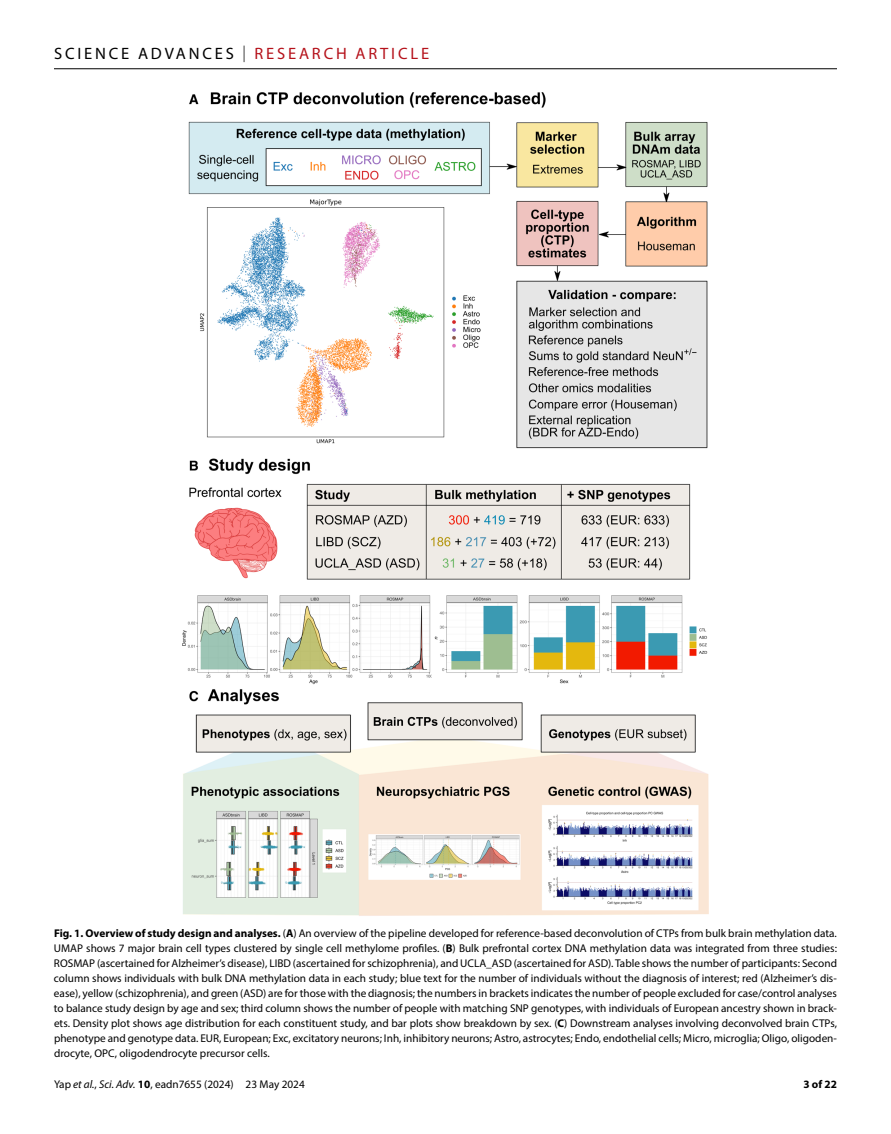
<style>
.page{position:relative;width:891px;height:1134px;background:#fff}
.page>*{position:absolute;margin:0;border:0;box-sizing:border-box;transform-origin:0 0}
.t1{font:16.5px "Myriad Pro";letter-spacing:.17em;color:#000}
.t2{font:11.25px/15px "Myriad Pro";color:#000;text-align:justify}
.t3{font:700 11.25px "Myriad Pro";color:#000}
.s1{font-weight:300}
.s2{color:#b5121b}
.s3{font-weight:700}
.s4{font-style:italic}
</style>
<div class="page">
<hr style="left:54px;top:68px;width:783px;height:1px;background:#000">
<img style="left:182px;top:92px;width:527px;height:824px">
<h1 class="t1" style="left:54px;top:44px;width:376px">Science Adva nces <span class="s1">|</span> <span class="s2">Resear ch Ar ticle</span></h1>
<p class="t2" style="left:54px;top:926px;width:785px"><span class="s3">Fig. 1. Overview of study design and analyses.</span> (<span class="s3">A</span>) An overview of the pipeline developed for reference-based deconvolution of CTPs from bulk brain methylation data.<br>UMAP shows 7 major brain cell types clustered by single cell methylome profiles. (<span class="s3">B</span>) Bulk prefrontal cortex DNA methylation data was integrated from three studies:<br>ROSMAP (ascertained for Alzheimer’s disease), LI BD (ascertained for schizophrenia), and UCLA_ASD (ascertained for ASD). Table shows the number of participants: Second column shows individuals with bulk DNA methylation data in each study; blue text for the number of individuals without the diagnosis of interest; red (Alzheimer’s dis&shy;ease), yellow (schizophrenia), and green (ASD) are for those with the diagnosis; the numbers in brackets indicates the number of people excluded for case/control analyses to balance study design by age and sex; third column shows the number of people with matching SNP genotypes, with individuals of European ancestry shown in brack&shy;ets. Density plot shows age distribution for each constituent study, and bar plots show breakdown by sex. (<span class="s3">C</span>) Downstream analyses involving deconvolved brain CTPs, phenotype and genotype data. EUR, European; Exc, excitatory neurons; I nh, inhibitory neurons; Astro, astrocytes; Endo, endothelial cells; Micro, microglia; Oligo, oligoden&shy;drocyte, OPC, oligodendrocyte precursor cells.</p>
<p class="t2" style="left:54px;top:1076px;width:252px">Yap <span class="s4">et al.</span>, <span class="s4">Sci. Adv.</span> <span class="s3">10</span>, eadn7655 (2024) 23 May 2024</p>
<p class="t3" style="left:803px;top:1076px;width:35px">3 of 22</p>
</div>
